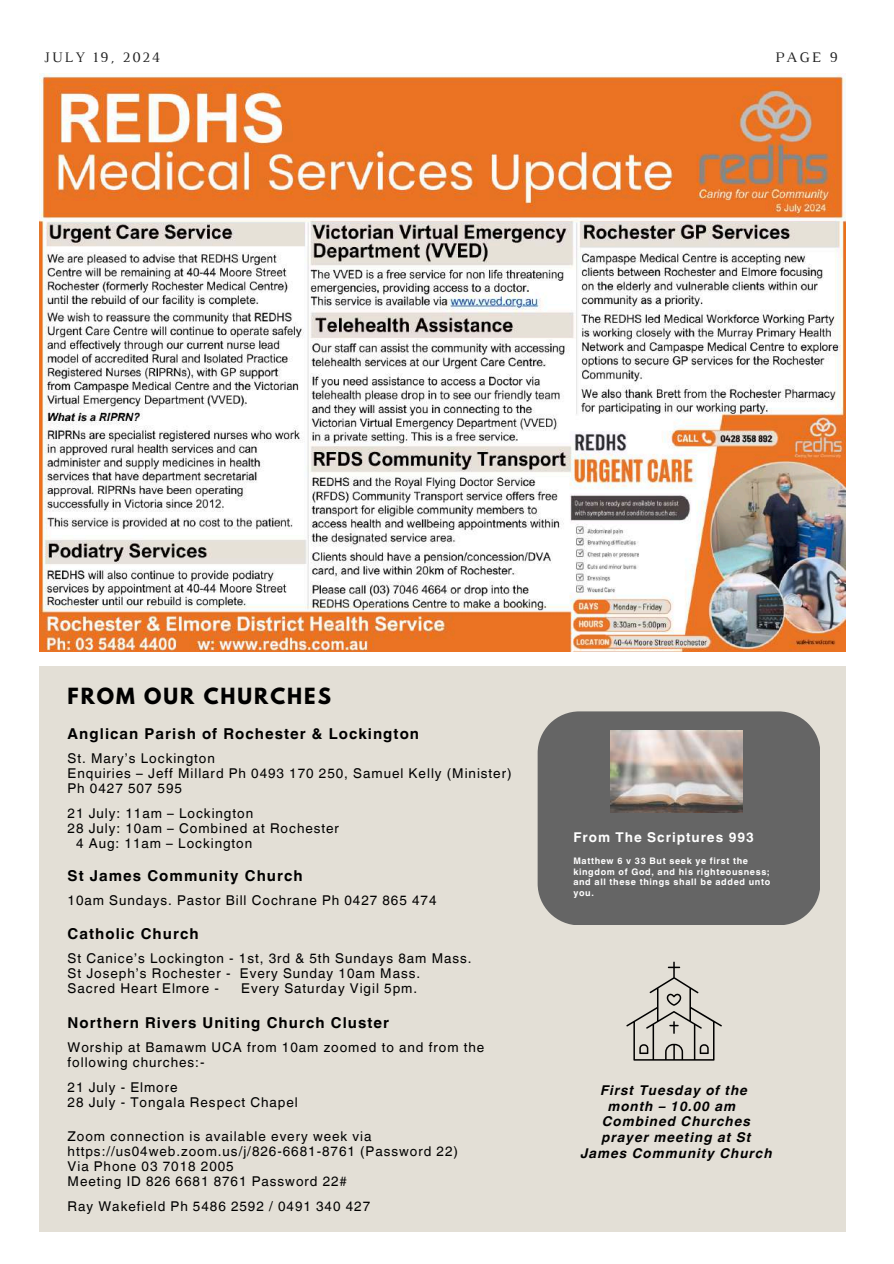
<style>
.page{position:relative;width:894px;height:1264px;background:#fff}
.page>*{position:absolute;margin:0;border:0;box-sizing:border-box;transform-origin:0 0}
.t1{font:700 19.8px "League Spartan";letter-spacing:.1em;color:#000}
.t2{font:700 15px "Helvetica World";letter-spacing:.07em;color:#000}
.t3{font:14.85px "Luthier";letter-spacing:.14em;color:#222}
.t4{font:13.5px/15px "Helvetica World";letter-spacing:.07em;color:#000}
.t5{font:italic 700 13.5px "Helvetica World";letter-spacing:.07em;color:#000}
.t6{font:700 13.5px "Helvetica World";letter-spacing:.07em;color:#fff}
.t7{font:700 9px/10.5px "Helvetica World";letter-spacing:.07em;color:#fff}
</style>
<div class="page">
<div style="left:40px;top:665px;width:805px;height:566px;background:#e3dfd6"></div>
<svg style="left:626px;top:961px;width:95px;height:99px"></svg>
<div style="left:537px;top:711px;width:282px;height:214px;background:#656565"></div>
<img style="left:610px;top:730px;width:132px;height:82px">
<img style="left:40px;top:74px;width:805px;height:577px">
<p class="t3" style="left:44px;top:52px;width:118px">JULY 19, 2024</p>
<p class="t3" style="left:774px;top:52px;width:64px">PAGE 9</p>
<h1 class="t1" style="left:68px;top:686px;width:265px">FROM OUR CHURCHES</h1>
<p class="t2" style="left:68px;top:721px;width:353px">Anglican Parish of Rochester &amp; Lockington</p>
<p class="t4" style="left:68px;top:751px;width:445px">St. Mary’s Lockington<br>Enquiries – Jeff Millard Ph 0493 170 250, Samuel Kelly (Minister)<br>Ph 0427 507 595</p>
<p class="t4" style="left:68px;top:805px;width:187px">21 July: 11am – Lockington</p>
<p class="t4" style="left:68px;top:820px;width:273px">28 July: 10am – Combined at Rochester</p>
<p class="t4" style="left:76px;top:835px;width:177px">4 Aug: 11am – Lockington</p>
<p class="t2" style="left:68px;top:863px;width:236px">St James Community Church</p>
<p class="t4" style="left:68px;top:892px;width:370px">10am Sundays. Pastor Bill Cochrane Ph 0427 865 474</p>
<p class="t2" style="left:68px;top:921px;width:132px">Catholic Church</p>
<p class="t4" style="left:68px;top:951px;width:405px">St Canice’s Lockington - 1st, 3rd &amp; 5th Sundays 8am Mass.<br>St Joseph’s Rochester - Every Sunday 10am Mass.<br>Sacred Heart Elmore -</p>
<p class="t4" style="left:241px;top:981px;width:177px">Every Saturday Vigil 5pm.</p>
<p class="t2" style="left:68px;top:1010px;width:323px">Northern Rivers Uniting Church Cluster</p>
<p class="t4" style="left:68px;top:1039px;width:418px">Worship at Bamawm UCA from 10am zoomed to and from the following churches:-</p>
<p class="t4" style="left:68px;top:1079px;width:232px">21 July - Elmore<br>28 July - Tongala Respect Chapel</p>
<p class="t4" style="left:68px;top:1129px;width:392px">Zoom connection is available every week via https://us04web.zoom.us/j/826-6681-8761 (Password 22)<br>Via Phone 03 7018 2005<br>Meeting ID 826 6681 8761 Password 22#</p>
<p class="t4" style="left:68px;top:1198px;width:304px">Ray Wakefield Ph 5486 2592 / 0491 340 427</p>
<p class="t6" style="left:573px;top:826px;width:182px">From The Scriptures 993</p>
<p class="t7" style="left:573px;top:854px;width:198px">Matthew 6 v 33 But seek ye first the kingdom of God, and his righteousness; and all these things shall be added unto you.</p>
<p class="t5" style="left:600px;top:1078px;width:148px">First Tuesday of the</p>
<p class="t5" style="left:608px;top:1094px;width:129px">month – 10.00 am</p>
<p class="t5" style="left:602px;top:1110px;width:149px">Combined Churches</p>
<p class="t5" style="left:601px;top:1126px;width:151px">prayer meeting at St</p>
<p class="t5" style="left:580px;top:1141px;width:193px">James Community Church</p>
</div>
